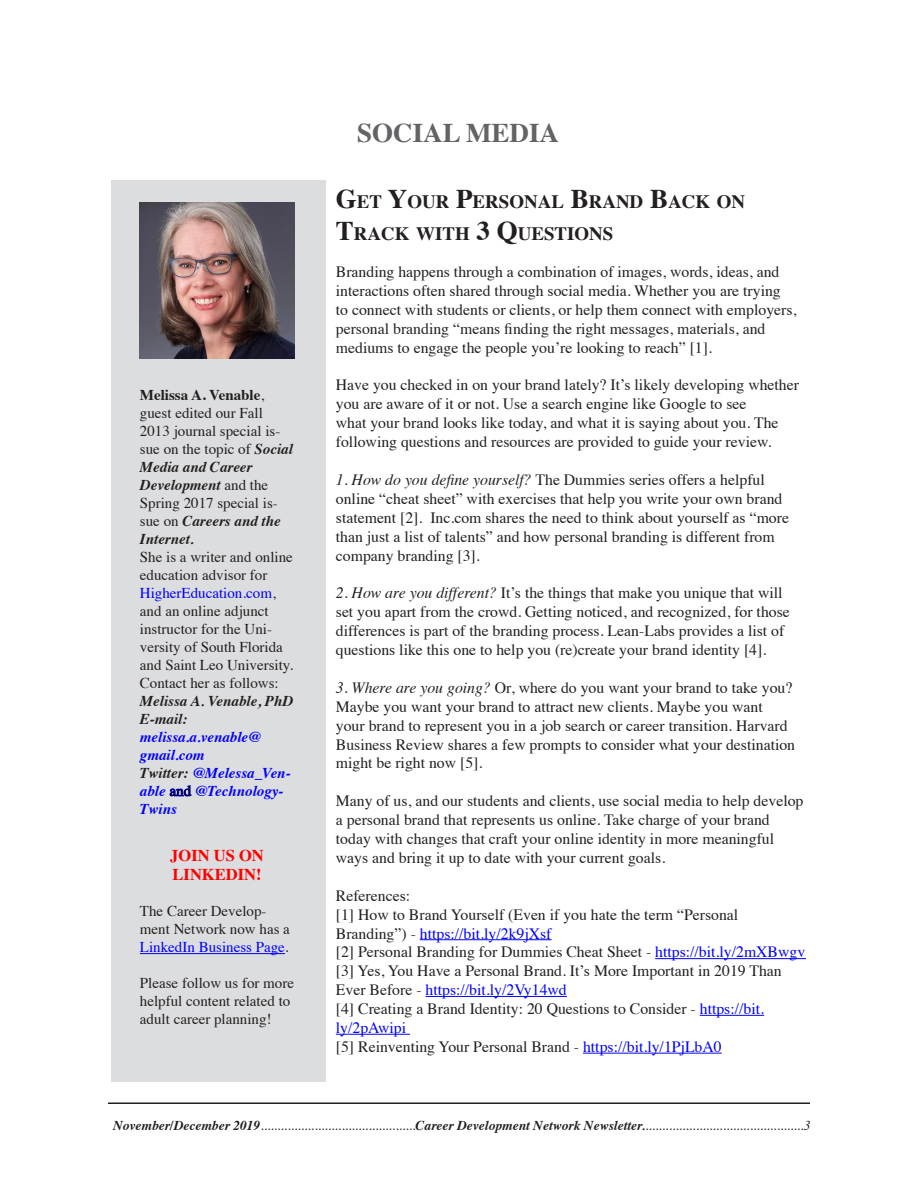
<style>
.page{position:relative;width:918px;height:1188px;background:#fff}
.page>*{position:absolute;margin:0;border:0;box-sizing:border-box;transform-origin:0 0}
.t1{font:700 27px "Times";color:#636366}
.t2{font:700 18.9px/32.4px "Times";color:#231f20}
.t3{font:700 16.5px/19.8px "Times";color:#f00}
.t4{font:15.75px/18.9px "Times";color:#231f20}
.t5{font:15px/18px "Times";color:#231f20}
.t6{font:italic 700 15px/18px "Times";color:#231f20}
.t7{font:italic 700 15px/18px "Times";color:#00f}
.t8{font:italic 13.5px "Times";color:#231f20}
.s1{font-weight:700}
.s2{font-weight:700;font-style:italic}
.s3{font-weight:400;font-style:normal}
.s4{color:#00f}
.s5{color:#231f20}
.s6{font-weight:400;font-style:normal;color:#000}
.s7{font-size:27px}
.s8{font-style:italic}
</style>
<div class="page">
<hr style="left:108px;top:1102px;width:702px;height:2px;background:#231f20">
<div style="left:111px;top:180px;width:215px;height:902px;background:#dcdddf"></div>
<img style="left:140px;top:202px;width:154px;height:156px">
<svg style="left:169px;top:785px;width:23px;height:12px"></svg>
<hr style="left:420px;top:939px;width:132px;height:1px;background:#00f">
<hr style="left:655px;top:958px;width:151px;height:1px;background:#00f">
<hr style="left:426px;top:996px;width:141px;height:1px;background:#00f">
<hr style="left:700px;top:1015px;width:64px;height:1px;background:#00f">
<hr style="left:336px;top:1034px;width:74px;height:1px;background:#00f">
<hr style="left:583px;top:1053px;width:139px;height:1px;background:#00f">
<hr style="left:140px;top:953px;width:145px;height:1px;background:#00f">
<p class="t5" style="left:140px;top:385px;width:154px"><span class="s1">Melissa A. Venable</span>, guest edited our Fall<br>2013 journal special is&shy;sue on the topic of <span class="s2">Social<br>Media and Career</span></p>
<p class="t6" style="left:140px;top:475px;width:142px">Development <span class="s3">and the<br>Spring 2017 special is&shy;sue on</span> Careers and the<br>Internet.</p>
<p class="t5" style="left:140px;top:547px;width:154px">She is a writer and online</p>
<p class="t5" style="left:140px;top:565px;width:155px">education advisor for<br><span class="s4">HigherEducation.com</span>, and an online adjunct instructor for the Uni&shy;versity of South Florida and Saint Leo University.<br>Contact her as follows:</p>
<p class="t6" style="left:140px;top:691px;width:155px">Melissa A. Venable, PhD</p>
<p class="t7" style="left:140px;top:709px;width:122px"><span class="s5">E-mail: </span>melissa.a.venable@ gmail.com</p>
<p class="t7" style="left:140px;top:763px;width:152px"><span class="s5">Twitter:</span> @Melessa_Ven&shy;able <span class="s6">and</span> @Technology-<br>Twins</p>
<p class="t3" style="left:170px;top:843px;width:95px">JOIN US ON<br>LINKEDIN!</p>
<p class="t5" style="left:140px;top:901px;width:151px">The Career Develop&shy;ment Network now has a<br><span class="s4">LinkedIn Business Page</span>.</p>
<p class="t5" style="left:140px;top:973px;width:156px">Please follow us for more helpful content related to adult career planning!</p>
<p class="t1" style="left:357px;top:107px;width:203px">SOCIAL MEDIA</p>
<p class="t2" style="left:336px;top:183px;width:411px"><span class="s7">G</span>ET <span class="s7">Y</span>OUR <span class="s7">P</span>ERSONAL <span class="s7">B</span>RAND <span class="s7">B</span>ACK ON<br><span class="s7">T</span>RACK WITH <span class="s7">3 Q</span>UESTIONS</p>
<p class="t4" style="left:336px;top:261px;width:462px">Branding happens through a combination of images, words, ideas, and interactions often shared through social media. Whether you are trying to connect with students or clients, or help them connect with employers, personal branding “means finding the right messages, materials, and mediums to engage the people you’re looking to reach” [1].</p>
<p class="t4" style="left:336px;top:374px;width:465px">Have you checked in on your brand lately? It’s likely developing whether you are aware of it or not. Use a search engine like Google to see<br>what your brand looks like today, and what it is saying about you. The following questions and resources are provided to guide your review.</p>
<p class="t4" style="left:336px;top:469px;width:455px"><span class="s8">1. How do you define yourself?</span> The Dummies series offers a helpful online “cheat sheet” with exercises that help you write your own brand statement [2]. Inc.com shares the need to think about yourself as “more than just a list of talents” and how personal branding is different from company branding [3].</p>
<p class="t4" style="left:336px;top:582px;width:456px"><span class="s8">2. How are you different?</span> It’s the things that make you unique that will set you apart from the crowd. Getting noticed, and recognized, for those differences is part of the branding process. Lean-Labs provides a list of questions like this one to help you (re)create your brand identity [4].</p>
<p class="t4" style="left:336px;top:677px;width:461px"><span class="s8">3. Where are you going?</span> Or, where do you want your brand to take you?<br>Maybe you want your brand to attract new clients. Maybe you want your brand to represent you in a job search or career transition. Harvard Business Review shares a few prompts to consider what your destination might be right now [5].</p>
<p class="t4" style="left:336px;top:790px;width:469px">Many of us, and our students and clients, use social media to help develop a personal brand that represents us online. Take charge of your brand today with changes that craft your online identity in more meaningful ways and bring it up to date with your current goals.</p>
<p class="t4" style="left:336px;top:885px;width:76px">References:</p>
<p class="t4" style="left:336px;top:904px;width:404px">[1] How to Brand Yourself (Even if you hate the term “Personal<br>Branding”) - <span class="s4">https://bit.ly/2k9jXsf</span></p>
<p class="t4" style="left:336px;top:941px;width:471px">[2] Personal Branding for Dummies Cheat Sheet - <span class="s4">https://bit.ly/2mXBwgv</span></p>
<p class="t4" style="left:336px;top:960px;width:447px">[3] Yes, You Have a Personal Brand. It’s More Important in 2019 Than<br>Ever Before - <span class="s4">https://bit.ly/2Vy14wd</span></p>
<p class="t4" style="left:336px;top:998px;width:430px">[4] Creating a Brand Identity: 20 Questions to Consider - <span class="s4">https://bit. ly/2pAwipi</span></p>
<p class="t4" style="left:336px;top:1036px;width:387px">[5] Reinventing Your Personal Brand - <span class="s4">https://bit.ly/1PjLbA0</span></p>
<p class="t8" style="left:113px;top:1114px;width:699px"><span class="s1">November/December 2019</span>..............................................<span class="s1">Career Development Network Newsletter.</span>...............................................3</p>
</div>
